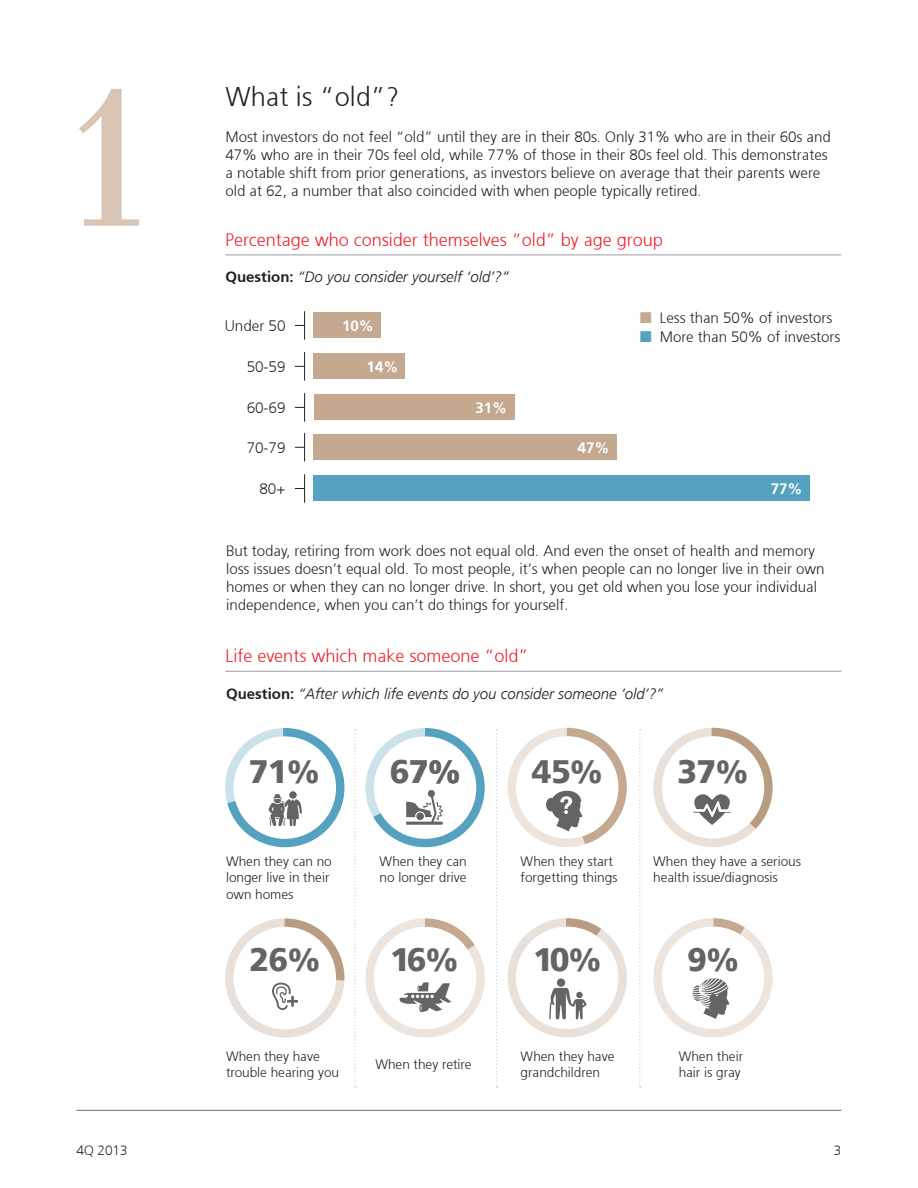
<style>
.page{position:relative;width:918px;height:1188px;background:#fff}
.page>*{position:absolute;margin:0;border:0;box-sizing:border-box;transform-origin:0 0}
.t1{font:193.5px "UBS Headline";color:#d8c5b5}
.t2{font:700 32.4px "Frutiger 55 Roman";letter-spacing:-.02em;color:#646464}
.t3{font:300 27px "Frutiger 45";color:#231f20}
.t4{font:300 18px "Frutiger 45";color:#ee1d23}
.t5{font:300 15.15px "Frutiger 45";color:#231f20}
.t6{font:300 15px/18px "Frutiger 45";color:#231f20}
.t7{font:italic 300 15px "Frutiger 45";color:#231f20}
.t8{font:300 15px "Frutiger 45";color:#fff}
.t9{font:300 13.5px/16.2px "Frutiger 45";color:#231f20}
.s1{font-style:normal}
.s2{font-family:"Monotype Sorts";font-weight:400;color:#c4a88f}
.s3{font-family:"Monotype Sorts";font-weight:400;color:#55a2c0}
</style>
<div class="page">
<hr style="left:77px;top:1110px;width:764px;height:1px;background:#6c6d70">
<hr style="left:225px;top:255px;width:616px;height:1px;background:#999b9e">
<svg style="left:295px;top:311px;width:10px;height:29px"></svg>
<svg style="left:295px;top:352px;width:10px;height:29px"></svg>
<svg style="left:295px;top:393px;width:10px;height:29px"></svg>
<svg style="left:295px;top:433px;width:10px;height:29px"></svg>
<svg style="left:295px;top:474px;width:10px;height:29px"></svg>
<hr style="left:225px;top:671px;width:616px;height:1px;background:#999b9e">
<svg style="left:225px;top:918px;width:120px;height:120px"></svg>
<div style="left:508px;top:728px;width:119px;height:119px;border:8px solid #c4a88f;border-radius:50%"></div>
<div style="left:653px;top:728px;width:120px;height:119px;border:8px solid #b89d82;border-radius:50%"></div>
<svg style="left:653px;top:727px;width:106px;height:120px"></svg>
<svg style="left:507px;top:918px;width:120px;height:120px"></svg>
<svg style="left:653px;top:918px;width:120px;height:120px"></svg>
<div style="left:365px;top:728px;width:120px;height:119px;border:8px solid #55a2c0;border-radius:50%"></div>
<div style="left:225px;top:728px;width:119px;height:119px;border:8px solid #55a2c0;border-radius:50%"></div>
<svg style="left:507px;top:727px;width:79px;height:120px"></svg>
<svg style="left:225px;top:728px;width:77px;height:98px"></svg>
<svg style="left:365px;top:728px;width:79px;height:97px"></svg>
<svg style="left:365px;top:918px;width:120px;height:120px"></svg>
<svg style="left:354px;top:730px;width:2px;height:358px"></svg>
<svg style="left:496px;top:730px;width:2px;height:358px"></svg>
<svg style="left:639px;top:730px;width:2px;height:358px"></svg>
<div style="left:314px;top:313px;width:67px;height:25px;background:#c4a88f"></div>
<div style="left:314px;top:353px;width:91px;height:26px;background:#c4a88f"></div>
<div style="left:314px;top:394px;width:201px;height:26px;background:#c4a88f"></div>
<div style="left:314px;top:435px;width:303px;height:25px;background:#c4a88f"></div>
<div style="left:314px;top:475px;width:496px;height:26px;background:#55a2c0"></div>
<p class="t1" style="left:76px;top:43px;width:69px">1</p>
<p class="t3" style="left:225px;top:81px;width:176px">What is “old”?</p>
<p class="t6" style="left:225px;top:127px;width:607px">Most investors do not feel “old” until they are in their 80s. Only 31% who are in their 60s and 47% who are in their 70s feel old, while 77% of those in their 80s feel old. This demonstrates a notable shift from prior generations, as investors believe on average that their parents were old at 62, a number that also coincided with when people typically retired.</p>
<p class="t4" style="left:225px;top:229px;width:439px">Percentage who consider themselves “old” by age group</p>
<p class="t7" style="left:225px;top:268px;width:285px"><span class="s1">Question:</span> “Do you consider yourself ‘old’?”</p>
<p class="t5" style="left:225px;top:317px;width:62px">Under 50</p>
<p class="t5" style="left:247px;top:358px;width:40px">50-59</p>
<p class="t5" style="left:247px;top:399px;width:40px">60-69</p>
<p class="t5" style="left:247px;top:439px;width:40px">70-79</p>
<p class="t5" style="left:260px;top:480px;width:27px">80+</p>
<p class="t6" style="left:640px;top:308px;width:194px"><span class="s2">n</span> Less than 50% of investors</p>
<p class="t6" style="left:640px;top:328px;width:202px"><span class="s3">n</span> More than 50% of investors</p>
<p class="t8" style="left:342px;top:317px;width:33px">10%</p>
<p class="t8" style="left:367px;top:358px;width:33px">14%</p>
<p class="t8" style="left:476px;top:398px;width:33px">31%</p>
<p class="t8" style="left:578px;top:439px;width:33px">47%</p>
<p class="t8" style="left:771px;top:480px;width:33px">77%</p>
<p class="t6" style="left:226px;top:542px;width:600px">But today, retiring from work does not equal old. And even the onset of health and memory loss issues doesn’t equal old. To most people, it’s when people can no longer live in their own homes or when they can no longer drive. In short, you get old when you lose your individual independence, when you can’t do things for yourself.</p>
<p class="t4" style="left:225px;top:646px;width:305px">Life events which make someone “old”</p>
<p class="t7" style="left:226px;top:685px;width:439px"><span class="s1">Question:</span> “After which life events do you consider someone ‘old’?”</p>
<h2 class="t2" style="left:249px;top:752px;width:72px">71%</h2>
<h2 class="t2" style="left:532px;top:752px;width:72px">45%</h2>
<h2 class="t2" style="left:677px;top:752px;width:72px">37%</h2>
<h2 class="t2" style="left:390px;top:753px;width:72px">67%</h2>
<p class="t9" style="left:226px;top:853px;width:107px">When they can no longer live in their own homes</p>
<p class="t9" style="left:380px;top:853px;width:89px">When they can</p>
<p class="t9" style="left:380px;top:870px;width:89px">no longer drive</p>
<p class="t9" style="left:521px;top:853px;width:98px">When they start forgetting things</p>
<p class="t9" style="left:653px;top:853px;width:149px">When they have a serious health issue/diagnosis</p>
<h2 class="t2" style="left:249px;top:940px;width:72px">26%</h2>
<h2 class="t2" style="left:533px;top:940px;width:70px">10%</h2>
<h2 class="t2" style="left:687px;top:940px;width:53px">9%</h2>
<h2 class="t2" style="left:390px;top:940px;width:70px">16%</h2>
<p class="t9" style="left:226px;top:1048px;width:95px">When they have</p>
<p class="t9" style="left:226px;top:1064px;width:115px">trouble hearing you</p>
<p class="t9" style="left:375px;top:1056px;width:98px">When they retire</p>
<p class="t9" style="left:521px;top:1048px;width:95px">When they have grandchildren</p>
<p class="t9" style="left:679px;top:1048px;width:66px">When their hair is gray</p>
<p class="t9" style="left:77px;top:1142px;width:53px">4Q 2013</p>
<p class="t9" style="left:834px;top:1142px;width:9px">3</p>
</div>
